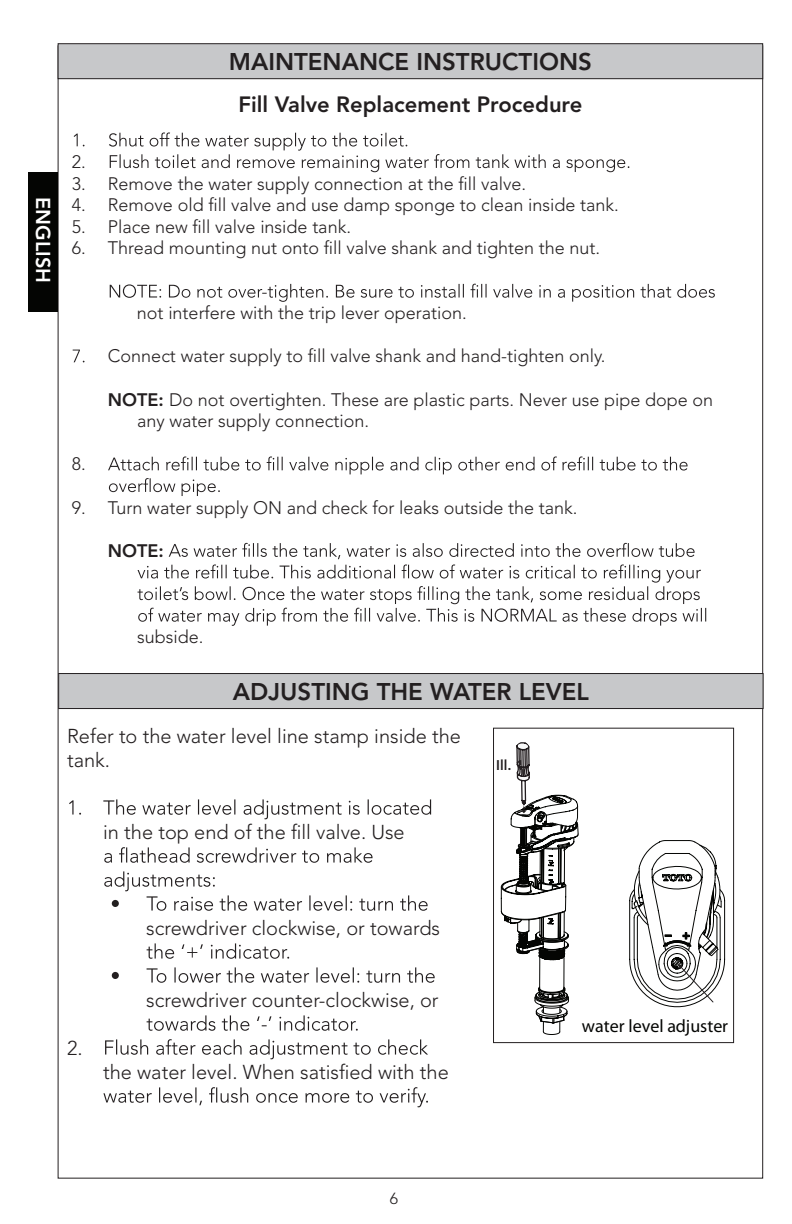
<style>
.page{position:relative;width:792px;height:1224px;background:#fff}
.page>*{position:absolute;margin:0;border:0;box-sizing:border-box;transform-origin:0 0}
.t1{font:800 24px "Avenir LT Std";color:#231f20}
.t2{font:800 22px "Avenir LT Std";color:#231f20}
.t3{font:300 20px/24px "Avenir LT Std";color:#231f20}
.t4{font:800 20px "Avenir LT Std";color:#fff}
.t5{font:300 18px/21.6px "Avenir LT Std";color:#231f20}
.t6{font:18px "Myriad Pro";color:#040503}
.t7{font:800 18px "Avenir LT Std";color:#231f20}
.t8{font:300 16px "Avenir LT Std";color:#231f20}
.t9{font:800 14px "Avenir LT Std";color:#231f20}
.s1{font-weight:800}
</style>
<div class="page">
<div style="left:29px;top:173px;width:29px;height:139px;background:#040503"></div>
<div style="left:58px;top:44px;width:705px;height:35px;background:#c7c8ca"></div>
<div style="left:58px;top:43px;width:705px;height:36px;border:1px solid #231f20"></div>
<svg style="left:74px;top:134px;width:11px;height:12px"></svg>
<svg style="left:109px;top:132px;width:520px;height:40px"></svg>
<svg style="left:110px;top:284px;width:455px;height:18px"></svg>
<svg style="left:572px;top:284px;width:143px;height:18px"></svg>
<svg style="left:73px;top:350px;width:12px;height:12px"></svg>
<svg style="left:600px;top:457px;width:88px;height:14px"></svg>
<svg style="left:108px;top:456px;width:485px;height:40px"></svg>
<svg style="left:138px;top:543px;width:568px;height:83px"></svg>
<svg style="left:69px;top:800px;width:12px;height:15px"></svg>
<svg style="left:103px;top:799px;width:328px;height:20px"></svg>
<svg style="left:104px;top:847px;width:269px;height:16px"></svg>
<svg style="left:104px;top:871px;width:324px;height:40px"></svg>
<svg style="left:147px;top:943px;width:142px;height:16px"></svg>
<div style="left:112px;top:972px;width:7px;height:7px;background:#231f20;border-radius:50%"></div>
<svg style="left:147px;top:967px;width:288px;height:16px"></svg>
<svg style="left:147px;top:1015px;width:211px;height:16px"></svg>
<svg style="left:105px;top:1039px;width:323px;height:20px"></svg>
<svg style="left:103px;top:1087px;width:325px;height:20px"></svg>
<div style="left:59px;top:674px;width:704px;height:35px;background:#c7c8ca"></div>
<div style="left:58px;top:673px;width:706px;height:36px;border:1px solid #231f20"></div>
<div style="left:493px;top:728px;width:241px;height:315px;border:1px solid #231f20"></div>
<svg style="left:501px;top:742px;width:225px;height:293px"></svg>
<p class="t4" style="left:55px;top:197px;width:87px;rotate:90deg">ENGLISH</p>
<h1 class="t1" style="left:229px;top:48px;width:365px">MAINTENANCE INSTRUCTIONS</h1>
<p class="t2" style="left:238px;top:92px;width:346px">Fill Valve Replacement Procedure</p>
<p class="t5" style="left:72px;top:151px;width:16px">2.</p>
<p class="t5" style="left:72px;top:173px;width:456px">3. Remove the water supply connection at the fill valve.</p>
<p class="t5" style="left:72px;top:194px;width:548px">4. Remove old fill valve and use damp sponge to clean inside tank.</p>
<p class="t5" style="left:72px;top:216px;width:281px">5. Place new fill valve inside tank.</p>
<p class="t5" style="left:72px;top:237px;width:530px">6. Thread mounting nut onto fill valve shank and tighten the nut.</p>
<p class="t5" style="left:137px;top:302px;width:331px">not interfere with the trip lever operation.</p>
<p class="t5" style="left:108px;top:345px;width:499px">Connect water supply to fill valve shank and hand-tighten only.</p>
<p class="t5" style="left:137px;top:389px;width:577px;text-indent:-29px"><span class="s1">NOTE:</span> Do not overtighten. These are plastic parts. Never use pipe dope on any water supply connection.</p>
<p class="t5" style="left:72px;top:453px;width:16px">8.</p>
<p class="t5" style="left:72px;top:497px;width:507px">9. Turn water supply ON and check for leaks outside the tank.</p>
<p class="t7" style="left:108px;top:540px;width:57px">NOTE:</p>
<p class="t5" style="left:137px;top:626px;width:68px">subside.</p>
<h1 class="t1" style="left:233px;top:678px;width:358px">ADJUSTING THE WATER LEVEL</h1>
<p class="t3" style="left:67px;top:724px;width:395px">Refer to the water level line stamp inside the tank.</p>
<p class="t3" style="left:103px;top:820px;width:303px">in the top end of the fill valve. Use</p>
<p class="t9" style="left:496px;top:757px;width:29px">Ill. 1</p>
<p class="t3" style="left:67px;top:1036px;width:17px">2.</p>
<p class="t3" style="left:146px;top:916px;width:295px">screwdriver clockwise, or towards</p>
<p class="t3" style="left:146px;top:988px;width:294px">screwdriver counter-clockwise, or</p>
<p class="t3" style="left:103px;top:1060px;width:347px">the water level. When satisfied with the</p>
<p class="t6" style="left:582px;top:1015px;width:148px">water level adjuster</p>
<p class="t8" style="left:390px;top:1189px;width:10px">6</p>
</div>
